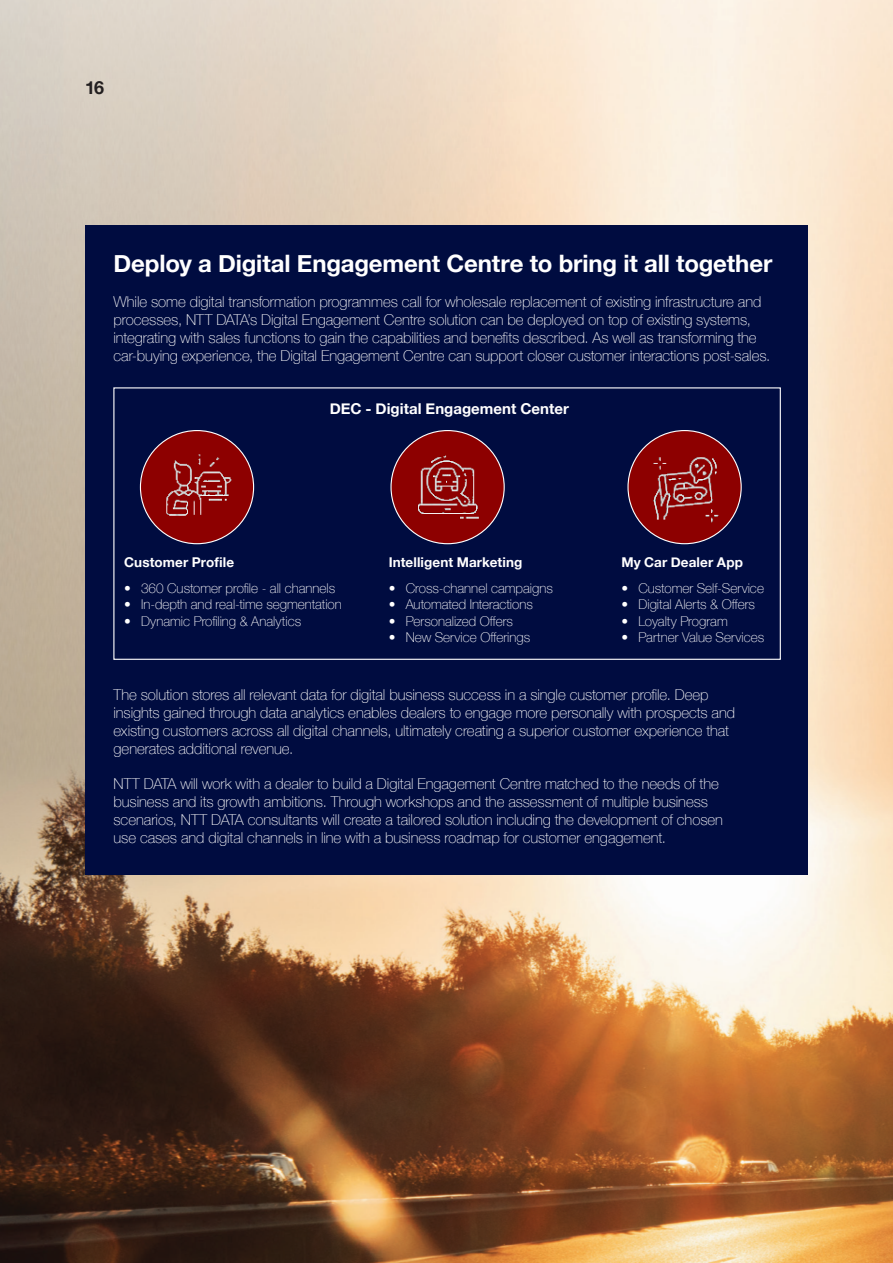
<style>
.page{position:relative;width:893px;height:1263px;background:#fff}
.page>*{position:absolute;margin:0;border:0;box-sizing:border-box;transform-origin:0 0}
.INTROS{font:700 24px "Helvetica Neue";letter-spacing:-.005em;color:#fff}
.SUB_TITLE{font:700 18px "Helvetica Neue";color:#231f20}
.COPY{font:100 15px/18px "Helvetica Neue";letter-spacing:-.005em;color:#fff}
.COPY-2{font:700 15px "Helvetica Neue";letter-spacing:.005em;color:#fff}
.t1{font:100 13.5px "Helvetica Neue";color:#fff}
.COPY-3{font:700 13.5px "Helvetica Neue";letter-spacing:.005em;color:#fff}
</style>
<div class="page">
<img style="left:0;top:0;width:893px;height:1263px">
<div style="left:85px;top:225px;width:723px;height:650px;background:#000c40"></div>
<div style="left:113px;top:387px;width:668px;height:273px;border:1px solid #fff"></div>
<img style="left:140px;top:431px;width:114px;height:113px;border-radius:57px">
<img style="left:628px;top:431px;width:113px;height:113px;border-radius:57px">
<img style="left:391px;top:431px;width:113px;height:113px;border-radius:57px">
<p class="SUB_TITLE" style="left:85px;top:73px;width:21px">16</p>
<p class="INTROS" style="left:114px;top:245px;width:660px">Deploy a Digital Engagement Centre to bring it all together</p>
<p class="COPY" style="left:114px;top:292px;width:658px">While some digital transformation programmes call for wholesale replacement of existing infrastructure and processes, NTT DATA’s Digital Engagement Centre solution can be deployed on top of existing systems, integrating with sales functions to gain the capabilities and benefits described. As well as transforming the car-buying experience, the Digital Engagement Centre can support closer customer interactions post-sales.</p>
<p class="COPY-2" style="left:330px;top:397px;width:241px">DEC - Digital Engagement Center</p>
<p class="COPY-3" style="left:124px;top:552px;width:111px">Customer Profile</p>
<p class="t1" style="left:124px;top:578px;width:213px">• 360 Customer profile - all channels</p>
<p class="t1" style="left:124px;top:594px;width:219px">• In-depth and real-time segmentation</p>
<p class="t1" style="left:124px;top:611px;width:178px">• Dynamic Profiling &amp; Analytics</p>
<p class="COPY-3" style="left:389px;top:552px;width:135px">Intelligent Marketing</p>
<p class="t1" style="left:389px;top:578px;width:166px">• Cross-channel campaigns</p>
<p class="t1" style="left:389px;top:594px;width:146px">• Automated Interactions</p>
<p class="t1" style="left:389px;top:611px;width:126px">• Personalized Offers</p>
<p class="t1" style="left:389px;top:627px;width:143px">• New Service Offerings</p>
<p class="COPY-3" style="left:621px;top:552px;width:123px">My Car Dealer App</p>
<p class="t1" style="left:621px;top:578px;width:144px">• Customer Self-Service</p>
<p class="t1" style="left:621px;top:594px;width:135px">• Digital Alerts &amp; Offers</p>
<p class="t1" style="left:621px;top:611px;width:108px">• Loyalty Program</p>
<p class="t1" style="left:621px;top:627px;width:144px">• Partner Value Services</p>
<p class="COPY" style="left:114px;top:685px;width:623px">The solution stores all relevant data for digital business success in a single customer profile. Deep insights gained through data analytics enables dealers to engage more personally with prospects and existing customers across all digital channels, ultimately creating a superior customer experience that generates additional revenue.</p>
<p class="COPY" style="left:114px;top:774px;width:611px">NTT DATA will work with a dealer to build a Digital Engagement Centre matched to the needs of the business and its growth ambitions. Through workshops and the assessment of multiple business scenarios, NTT DATA consultants will create a tailored solution including the development of chosen use cases and digital channels in line with a business roadmap for customer engagement.</p>
</div>
